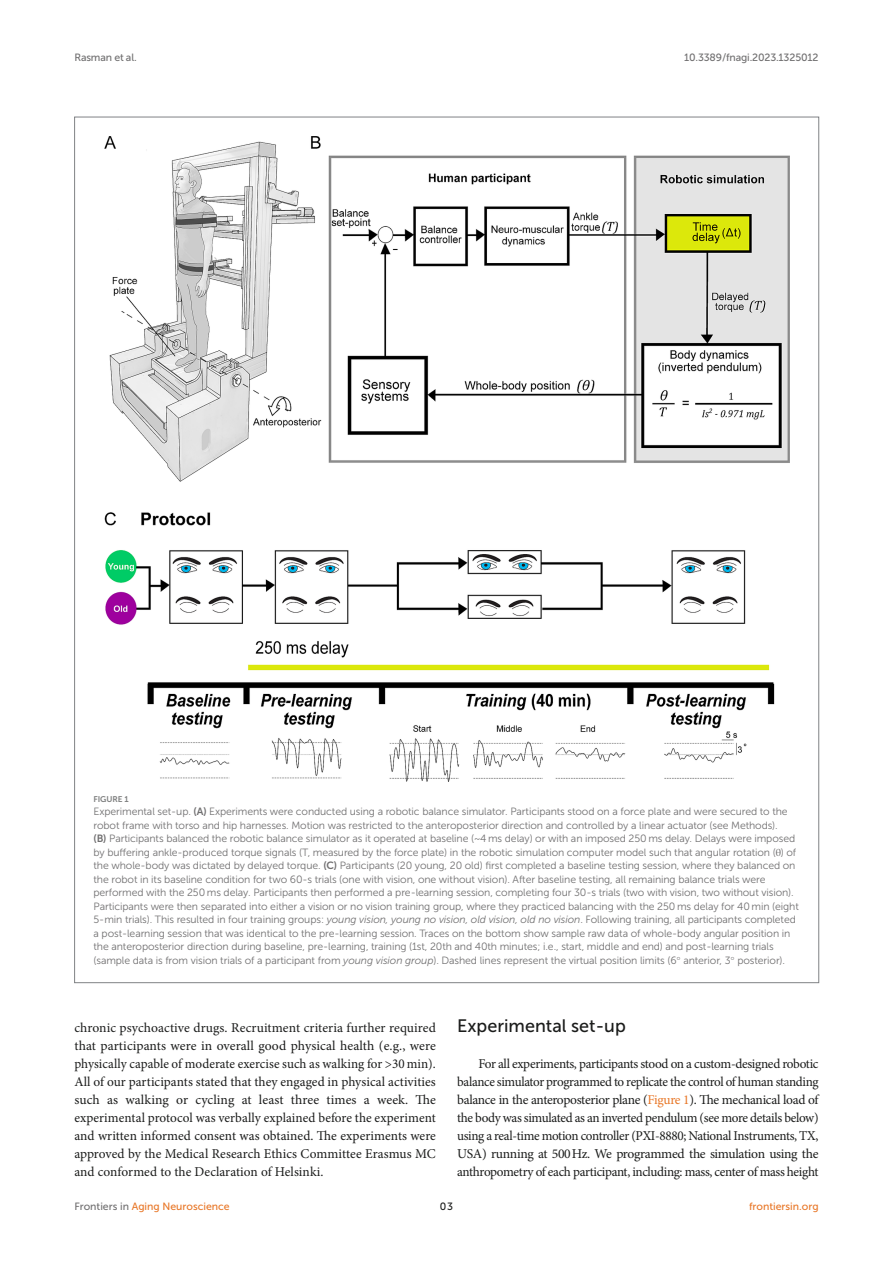
<style>
.page{position:relative;width:893px;height:1263px;background:#fff}
.page>*{position:absolute;margin:0;border:0;box-sizing:border-box;transform-origin:0 0}
.HEAD_2{font:18px "Museo Sans 500";color:#1b1c1b}
.TEXT_FLUSH{font:13.5px/18px "Minion Pro";letter-spacing:-.015em;color:#1b1c1b;text-align:justify}
.FIG_LEG{font:10.5px/13.5px "Museo Sans 300";letter-spacing:-.01em;color:#706f70}
.t1{font:10.5px "Museo Sans 500";color:#e87626}
.t2{font:10.5px "Museo Sans 500";letter-spacing:-.015em;color:#706f70}
.t3{font:10.5px "Museo Sans 500";color:#1b1c1b}
.FIG_HD{font:8.25px "Museo Sans 700";letter-spacing:-.01em;color:#7e7f7f}
.s1{font-family:"Museo Sans 700"}
.s2{font-family:"STIX General"}
.s3{font-style:italic}
.s4{font-family:"STIX"}
.s5{color:#e87626}
.s6{color:#706f70}
</style>
<div class="page">
<img style="left:104px;top:136px;width:686px;height:646px">
<p class="t2" style="left:74px;top:51px;width:64px">Rasman et al.</p>
<p class="t2" style="left:684px;top:51px;width:136px">10.3389/fnagi.2023.1325012</p>
<p class="FIG_HD" style="left:94px;top:794px;width:37px">FIGURE 1</p>
<p class="FIG_LEG" style="left:94px;top:805px;width:707px">Experimental set-up. <span class="s1">(A)</span> Experiments were conducted using a robotic balance simulator. Participants stood on a force plate and were secured to the robot frame with torso and hip harnesses. Motion was restricted to the anteroposterior direction and controlled by a linear actuator (see Methods).<br><span class="s1">(B)</span> Participants balanced the robotic balance simulator as it operated at baseline (~4 ms delay) or with an imposed 250 ms delay. Delays were imposed by buffering ankle-produced torque signals (T, measured by the force plate) in the robotic simulation computer model such that angular rotation (<span class="s2">θ</span>) of the whole-body was dictated by delayed torque. <span class="s1">(C)</span> Participants (20 young, 20 old) first completed a baseline testing session, where they balanced on the robot in its baseline condition for two 60-s trials (one with vision, one without vision). After baseline testing, all remaining balance trials were performed with the 250 ms delay. Participants then performed a pre-learning session, completing four 30-s trials (two with vision, two without vision).<br>Participants were then separated into either a vision or no vision training group, where they practiced balancing with the 250 ms delay for 40 min (eight 5-min trials). This resulted in four training groups: <span class="s3">young vision, young no vision, old vision, old no vision</span>. Following training, all participants completed a post-learning session that was identical to the pre-learning session. Traces on the bottom show sample raw data of whole-body angular position in the anteroposterior direction during baseline, pre-learning, training (1st, 20th and 40th minutes; i.e., start, middle and end) and post-learning trials (sample data is from vision trials of a participant from <span class="s3">young vision group</span>). Dashed lines represent the virtual position limits (6<span class="s4">°</span> anterior, 3<span class="s4">°</span> posterior).</p>
<p class="TEXT_FLUSH" style="left:74px;top:1019px;width:363px">chronic psychoactive drugs. Recruitment criteria further required that participants were in overall good physical health (e.g., were physically capable of moderate exercise such as walking for &gt;30 min).<br>All of our participants stated that they engaged in physical activities such as walking or cycling at least three times a week. The experimental protocol was verbally explained before the experiment and written informed consent was obtained. The experiments were approved by the Medical Research Ethics Committee Erasmus MC and conformed to the Declaration of Helsinki.</p>
<p class="HEAD_2" style="left:457px;top:1016px;width:170px">Experimental set-up</p>
<p class="TEXT_FLUSH" style="left:457px;top:1055px;width:363px;text-indent:21px">For all experiments, participants stood on a custom-designed robotic balance simulator programmed to replicate the control of human standing balance in the anteroposterior plane (<span class="s5">Figure 1</span>). The mechanical load of the body was simulated as an inverted pendulum (see more details below) using a real-time motion controller (PXI-8880; National Instruments, TX, USA) running at 500Hz. We programmed the simulation using the anthropometry of each participant, including: mass, center of mass height</p>
<p class="t1" style="left:74px;top:1200px;width:157px"><span class="s6">Frontiers in</span> Aging Neuroscience</p>
<p class="t3" style="left:440px;top:1200px;width:15px">03</p>
<p class="t1" style="left:749px;top:1200px;width:71px">frontiersin.org</p>
</div>
